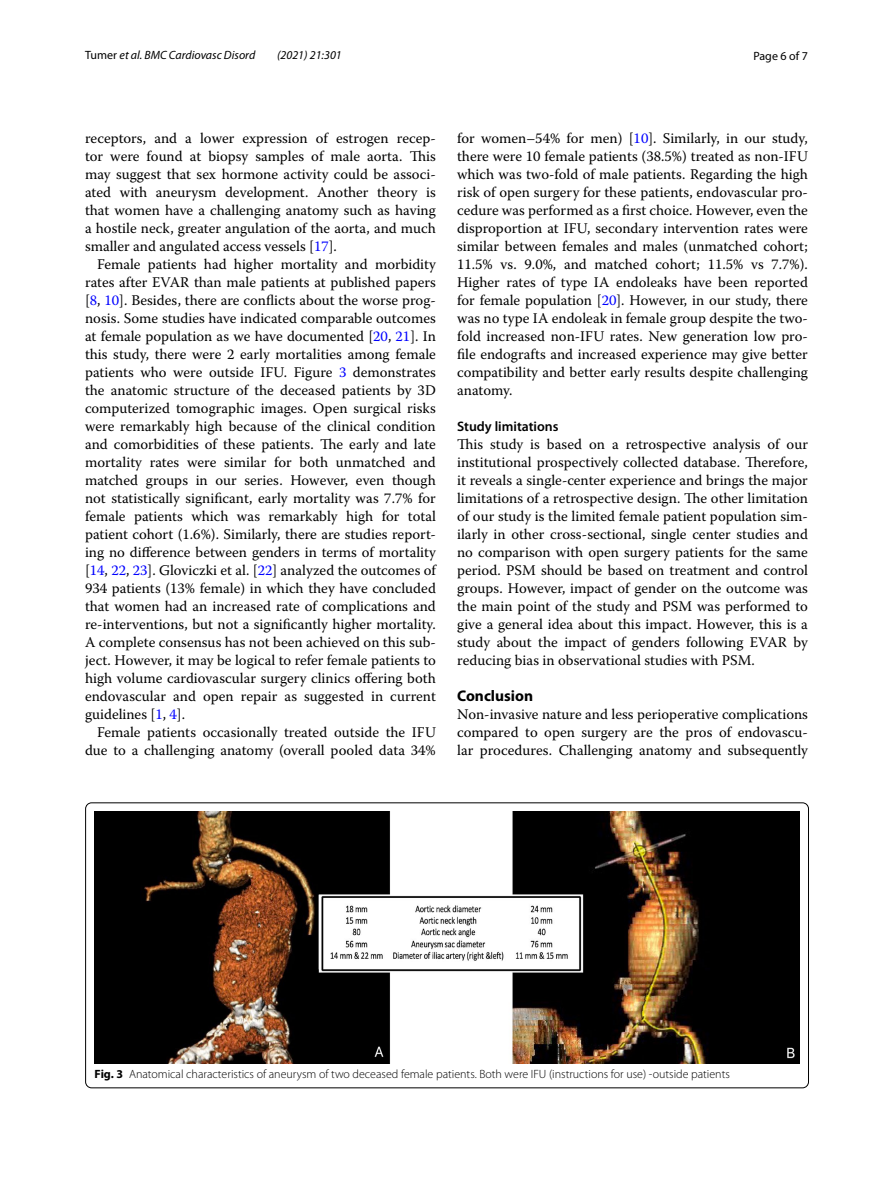
<style>
.page{position:relative;width:893px;height:1187px;background:#fff}
.page>*{position:absolute;margin:0;border:0;box-sizing:border-box;transform-origin:0 0}
.t1{font:700 15.45px "Myriad Pro";color:#000}
.t2{font:14.7px/18px "Warnock Pro";color:#000;text-align:justify}
.t3{font:600 13.8px "Myriad Pro";color:#000}
.t4{font:300 12px "Myriad Pro";color:#000}
.t5{font:italic 12px "Myriad Pro";color:#000}
.t6{font:12px "Myriad Pro";color:#000}
.s1{font-style:normal}
.s2{color:#00f}
.s3{font-weight:700}
</style>
<div class="page">
<img style="left:94px;top:811px;width:706px;height:251px">
<p class="t5" style="left:85px;top:48px;width:172px"><span class="s1">Tumer</span> et al. BMC Cardiovasc Disord</p>
<p class="t5" style="left:277px;top:48px;width:66px">(2021) 21:301</p>
<p class="t6" style="left:753px;top:48px;width:56px">Page 6 of 7</p>
<p class="t2" style="left:85px;top:128px;width:352px">receptors, and a lower expression of estrogen recep&shy;tor were found at biopsy samples of male aorta. This may suggest that sex hormone activity could be associ&shy;ated with aneurysm development. Another theory is that women have a challenging anatomy such as having a hostile neck, greater angulation of the aorta, and much smaller and angulated access vessels [<span class="s2">17</span>].</p>
<p class="t2" style="left:85px;top:254px;width:352px;text-indent:12px">Female patients had higher mortality and morbidity rates after EVAR than male patients at published papers [<span class="s2">8</span>, <span class="s2">10</span>]. Besides, there are conflicts about the worse prog&shy;nosis. Some studies have indicated comparable outcomes at female population as we have documented [<span class="s2">20</span>, <span class="s2">21</span>]. In this study, there were 2 early mortalities among female patients who were outside IFU. Figure <span class="s2">3</span> demonstrates the anatomic structure of the deceased patients by 3D computerized tomographic images. Open surgical risks were remarkably high because of the clinical condition and comorbidities of these patients. The early and late mortality rates were similar for both unmatched and matched groups in our series. However, even though not statistically significant, early mortality was 7.7% for female patients which was remarkably high for total patient cohort (1.6%). Similarly, there are studies report&shy;ing no difference between genders in terms of mortality [<span class="s2">14</span>, <span class="s2">22</span>, <span class="s2">23</span>]. Gloviczki et al. [<span class="s2">22</span>] analyzed the outcomes of 934 patients (13% female) in which they have concluded that women had an increased rate of complications and re-interventions, but not a significantly higher mortality.<br>A complete consensus has not been achieved on this sub&shy;ject. However, it may be logical to refer female patients to high volume cardiovascular surgery clinics offering both endovascular and open repair as suggested in current guidelines [<span class="s2">1</span>, <span class="s2">4</span>].</p>
<p class="t2" style="left:85px;top:722px;width:352px;text-align:right">Female patients occasionally treated outside the IFU due to a challenging anatomy (overall pooled data 34%</p>
<p class="t2" style="left:457px;top:128px;width:352px">for women–54% for men) [<span class="s2">10</span>]. Similarly, in our study, there were 10 female patients (38.5%) treated as non-IFU which was two-fold of male patients. Regarding the high risk of open surgery for these patients, endovascular pro&shy;cedure was performed as a first choice. However, even the disproportion at IFU, secondary intervention rates were similar between females and males (unmatched cohort; 11.5% vs. 9.0%, and matched cohort; 11.5% vs 7.7%).<br>Higher rates of type IA endoleaks have been reported for female population [<span class="s2">20</span>]. However, in our study, there was no type IA endoleak in female group despite the two&shy;fold increased non-IFU rates. New generation low pro&shy;file endografts and increased experience may give better compatibility and better early results despite challenging anatomy.</p>
<p class="t3" style="left:457px;top:417px;width:103px">Study limitations</p>
<p class="t2" style="left:457px;top:434px;width:352px">This study is based on a retrospective analysis of our institutional prospectively collected database. Therefore, it reveals a single-center experience and brings the major limitations of a retrospective design. The other limitation of our study is the limited female patient population sim&shy;ilarly in other cross-sectional, single center studies and no comparison with open surgery patients for the same period. PSM should be based on treatment and control groups. However, impact of gender on the outcome was the main point of the study and PSM was performed to give a general idea about this impact. However, this is a study about the impact of genders following EVAR by reducing bias in observational studies with PSM.</p>
<p class="t1" style="left:457px;top:685px;width:77px">Conclusion</p>
<p class="t2" style="left:457px;top:704px;width:352px">Non-invasive nature and less perioperative complications compared to open surgery are the pros of endovascu&shy;lar procedures. Challenging anatomy and subsequently</p>
<p class="t4" style="left:95px;top:1067px;width:637px"><span class="s3">Fig. 3</span> Anatomical characteristics of aneurysm of two deceased female patients. Both were IFU (instructions for use) -outside patients</p>
</div>
